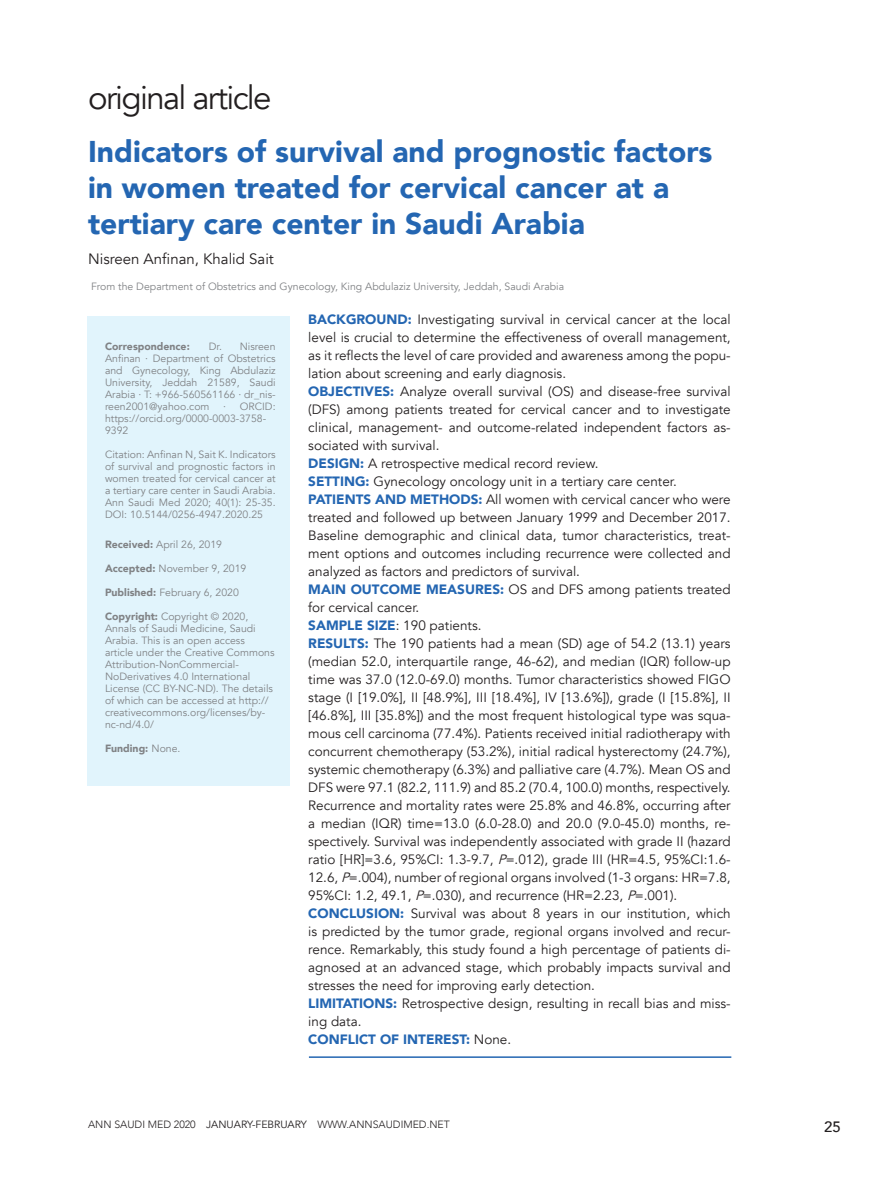
<style>
.page{position:relative;width:893px;height:1191px;background:#fff}
.page>*{position:absolute;margin:0;border:0;box-sizing:border-box;transform-origin:0 0}
.t1{font:33px "Avenir";letter-spacing:-.05em;color:#231f20}
.main_title__reina{font:900 30px/36px "Avenir";color:#2466b2}
.body_after_sub{font:15px "Avenir";color:#231f20}
.t2{font:500 15px "Avenir";color:#231f20}
.abstract{font:13.5px/18px "Avenir";color:#231f20;text-align:justify}
.abstract-2{font:900 13.5px "Avenir";color:#2466b2}
.body_after_sub-2{font:10.5px/12px "Avenir";color:#808285;text-align:justify}
.t3{font:300 10.5px "Avenir";color:#231f20}
.body_after_sub-3{font:900 10.5px "Avenir";color:#808285}
.s1{font-weight:900}
.s2{font-weight:400}
.s3{font-weight:900;color:#2466b2}
.s4{font-style:italic}
.s5{font-weight:400;color:#231f20}
</style>
<div class="page">
<div style="left:88px;top:316px;width:202px;height:470px;background:#e1f4fc"></div>
<hr style="left:309px;top:1056px;width:422px;height:1px;background:#2466b2">
<h1 class="t1" style="left:88px;top:78px;width:185px">original article</h1>
<p class="main_title__reina" style="left:88px;top:133px;width:626px">Indicators of survival and prognostic factors in women treated for cervical cancer at a tertiary care center in Saudi Arabia</p>
<p class="body_after_sub" style="left:88px;top:250px;width:187px">Nisreen Anfinan, Khalid Sait</p>
<p class="body_after_sub-2" style="left:91px;top:280px;width:475px">From the Department of Obstetrics and Gynecology, King Abdulaziz University, Jeddah, Saudi Arabia</p>
<p class="body_after_sub-3" style="left:105px;top:337px;width:86px">Correspondence:</p>
<p class="body_after_sub-2" style="left:105px;top:340px;width:172px;text-indent:104px">Dr. Nisreen Anfinan · Department of Obstetrics and Gynecology, King Abdulaziz University, Jeddah 21589, Saudi Arabia · T: +966-560561166 · dr_nis&shy;reen2001@yahoo.com</p>
<p class="body_after_sub-2" style="left:105px;top:400px;width:172px;text-align:left;text-indent:118px">· ORCID: https://orcid.org/0000-0003-3758-<br>9392</p>
<p class="body_after_sub-2" style="left:105px;top:448px;width:172px">Citation: Anfinan N, Sait K. Indicators of survival and prognostic factors in women treated for cervical cancer at a tertiary care center in Saudi Arabia.<br>Ann Saudi Med 2020; 40(1): 25-35.<br>DOI: 10.5144/0256-4947.2020.25</p>
<p class="body_after_sub-2" style="left:105px;top:538px;width:119px"><span class="s1">Received:</span> April 26, 2019</p>
<p class="body_after_sub-2" style="left:105px;top:562px;width:143px"><span class="s1">Accepted:</span> November 9, 2019</p>
<p class="body_after_sub-2" style="left:105px;top:586px;width:135px"><span class="s1">Published:</span> February 6, 2020</p>
<p class="body_after_sub-2" style="left:105px;top:610px;width:171px;text-align:left"><span class="s1">Copyright:</span> Copyright © 2020,<br>Annals of Saudi Medicine, Saudi<br>Arabia. This is an open access article under the Creative Commons<br>Attribution-NonCommercial-<br>NoDerivatives 4.0 International<br>License (CC BY-NC-ND). The details of which can be accessed at http:// creativecommons.org/licenses/by&shy;nc-nd/4.0/</p>
<p class="body_after_sub-3" style="left:105px;top:739px;width:77px">Funding: <span class="s2">None.</span></p>
<p class="abstract" style="left:308px;top:311px;width:424px"><span class="s3">BACKGROUND:</span> Investigating survival in cervical cancer at the local level is crucial to determine the effectiveness of overall management, as it reflects the level of care provided and awareness among the popu&shy;lation about screening and early diagnosis.</p>
<p class="abstract" style="left:308px;top:383px;width:424px"><span class="s3">OBJECTIVES:</span> Analyze overall survival (OS) and disease-free survival (DFS) among patients treated for cervical cancer and to investigate clinical, management- and outcome-related independent factors as&shy;sociated with survival.</p>
<p class="abstract" style="left:308px;top:455px;width:292px"><span class="s3">DESIGN:</span> A retrospective medical record review.</p>
<p class="abstract" style="left:308px;top:473px;width:370px"><span class="s3">SETTING:</span> Gynecology oncology unit in a tertiary care center.</p>
<p class="abstract" style="left:308px;top:491px;width:424px"><span class="s3">PATIENTS AND METHODS:</span> All women with cervical cancer who were treated and followed up between January 1999 and December 2017.<br>Baseline demographic and clinical data, tumor characteristics, treat&shy;ment options and outcomes including recurrence were collected and analyzed as factors and predictors of survival.</p>
<p class="abstract" style="left:308px;top:581px;width:424px"><span class="s3">MAIN OUTCOME MEASURES:</span> OS and DFS among patients treated for cervical cancer.</p>
<p class="abstract" style="left:308px;top:617px;width:175px"><span class="s3">SAMPLE SIZE</span>: 190 patients.</p>
<p class="abstract" style="left:308px;top:635px;width:424px"><span class="s3">RESULTS:</span> The 190 patients had a mean (SD) age of 54.2 (13.1) years (median 52.0, interquartile range, 46-62), and median (IQR) follow-up time was 37.0 (12.0-69.0) months. Tumor characteristics showed FIGO stage (I [19.0%], II [48.9%], III [18.4%], IV [13.6%]), grade (I [15.8%], II [46.8%], III [35.8%]) and the most frequent histological type was squa&shy;mous cell carcinoma (77.4%). Patients received initial radiotherapy with concurrent chemotherapy (53.2%), initial radical hysterectomy (24.7%), systemic chemotherapy (6.3%) and palliative care (4.7%). Mean OS and DFS were 97.1 (82.2, 111.9) and 85.2 (70.4, 100.0) months, respectively.<br>Recurrence and mortality rates were 25.8% and 46.8%, occurring after a median (IQR) time=13.0 (6.0-28.0) and 20.0 (9.0-45.0) months, re&shy;spectively. Survival was independently associated with grade II (hazard ratio [HR]=3.6, 95%CI: 1.3-9.7, <span class="s4">P</span>=.012), grade III (HR=4.5, 95%CI:1.6- 12.6, <span class="s4">P</span>=.004), number of regional organs involved (1-3 organs: HR=7.8, 95%CI: 1.2, 49.1, <span class="s4">P</span>=.030), and recurrence (HR=2.23, <span class="s4">P</span>=.001).</p>
<p class="abstract" style="left:308px;top:905px;width:424px"><span class="s3">CONCLUSION:</span> Survival was about 8 years in our institution, which is predicted by the tumor grade, regional organs involved and recur&shy;rence. Remarkably, this study found a high percentage of patients di&shy;agnosed at an advanced stage, which probably impacts survival and stresses the need for improving early detection.</p>
<p class="abstract" style="left:308px;top:995px;width:424px"><span class="s3">LIMITATIONS:</span> Retrospective design, resulting in recall bias and miss&shy;ing data.</p>
<p class="abstract-2" style="left:308px;top:1028px;width:204px">CONFLICT OF INTEREST: <span class="s5">None.</span></p>
<p class="t3" style="left:88px;top:1118px;width:363px">ANN SAUDI MED 2020 <span class="s2">JANUARY-FEBRUARY</span> WWW.ANNSAUDIMED.NET</p>
<p class="t2" style="left:824px;top:1113px;width:18px">25</p>
</div>
